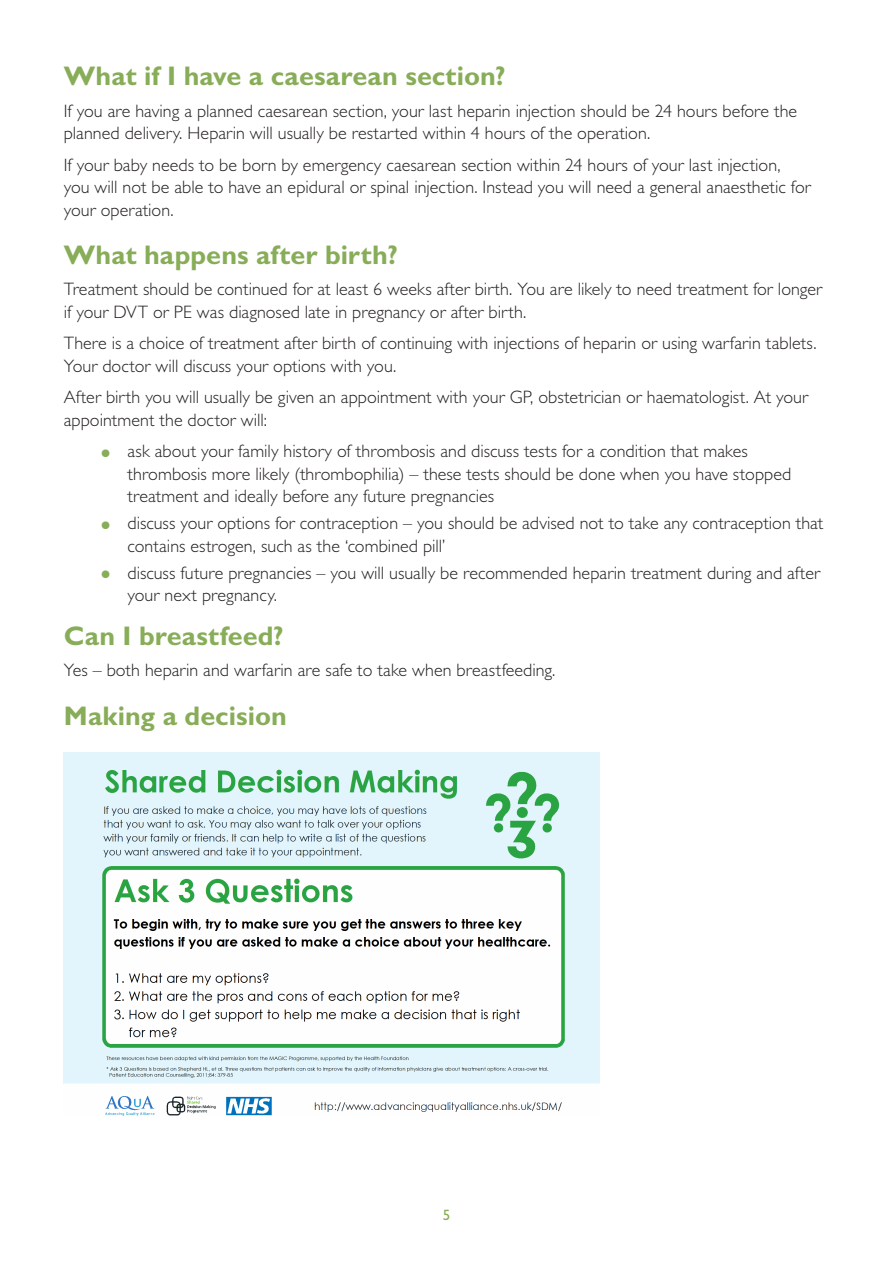
<style>
.page{position:relative;width:893px;height:1263px;background:#fff}
.page>*{position:absolute;margin:0;border:0;box-sizing:border-box;transform-origin:0 0}
.PI_A_head{font:700 27px "Gill Sans";letter-spacing:.005em;color:#88ad58}
.PI_body_text{font:300 18px/22.5px "Gill Sans";color:#231f20}
.t1{font:15px "Gill Sans";color:#88ad58}
.s1{font-size:31.5px;color:#88ad58}
</style>
<div class="page">
<img style="left:64px;top:752px;width:536px;height:363px">
<p class="PI_A_head" style="left:64px;top:60px;width:443px">What if I have a caesarean section?</p>
<p class="PI_body_text" style="left:64px;top:100px;width:735px">If you are having a planned caesarean section, your last heparin injection should be 24 hours before the planned delivery. Heparin will usually be restarted within 4 hours of the operation.</p>
<p class="PI_body_text" style="left:64px;top:154px;width:748px">If your baby needs to be born by emergency caesarean section within 24 hours of your last injection, you will not be able to have an epidural or spinal injection. Instead you will need a general anaesthetic for your operation.</p>
<p class="PI_A_head" style="left:64px;top:239px;width:336px">What happens after birth?</p>
<p class="PI_body_text" style="left:64px;top:278px;width:760px">Treatment should be continued for at least 6 weeks after birth. You are likely to need treatment for longer if your DVT or PE was diagnosed late in pregnancy or after birth.</p>
<p class="PI_body_text" style="left:64px;top:332px;width:754px">There is a choice of treatment after birth of continuing with injections of heparin or using warfarin tablets.<br>Your doctor will discuss your options with you.</p>
<p class="PI_body_text" style="left:64px;top:386px;width:746px">After birth you will usually be given an appointment with your GP, obstetrician or haematologist. At your appointment the doctor will:</p>
<p class="PI_body_text" style="left:128px;top:440px;width:665px;text-indent:-30px"><span class="s1">•</span> ask about your family history of thrombosis and discuss tests for a condition that makes thrombosis more likely (thrombophilia) – these tests should be done when you have stopped treatment and ideally before any future pregnancies</p>
<p class="PI_body_text" style="left:128px;top:512px;width:697px;text-indent:-30px"><span class="s1">•</span> discuss your options for contraception – you should be advised not to take any contraception that contains estrogen, such as the ‘combined pill’</p>
<p class="PI_body_text" style="left:128px;top:562px;width:694px;text-indent:-30px"><span class="s1">•</span> discuss future pregnancies – you will usually be recommended heparin treatment during and after your next pregnancy.</p>
<p class="PI_A_head" style="left:64px;top:620px;width:221px">Can I breastfeed?</p>
<p class="PI_body_text" style="left:64px;top:659px;width:493px">Yes – both heparin and warfarin are safe to take when breastfeeding.</p>
<p class="PI_A_head" style="left:64px;top:699px;width:225px">Making a decision</p>
<p class="t1" style="left:443px;top:1207px;width:9px">5</p>
</div>
